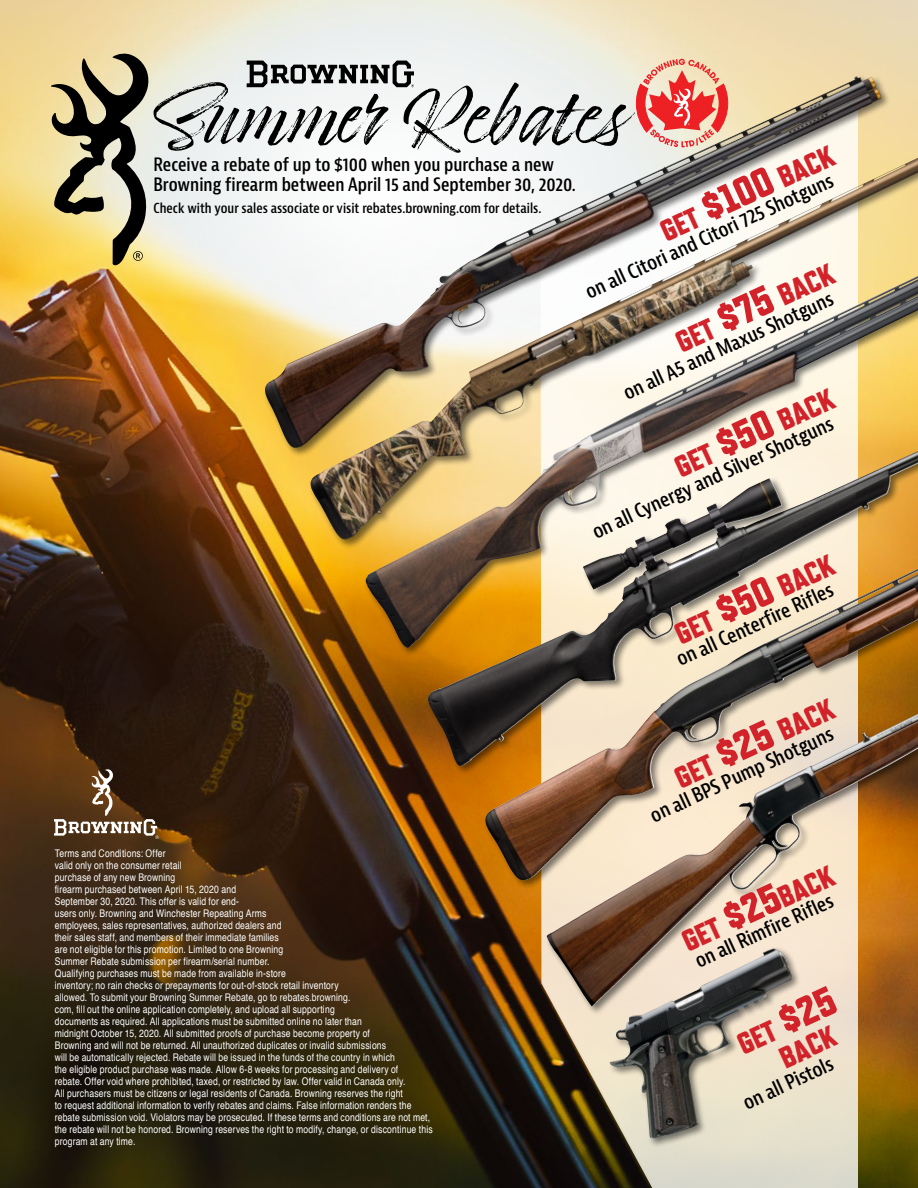
<style>
.page{position:relative;width:918px;height:1188px;background:#fff}
.page>*{position:absolute;margin:0;border:0;box-sizing:border-box;transform-origin:0 0}
.t1{font:75px "Timberline";color:#000}
.t2{font:800 30px/30.2px "Refrigerator Deluxe";color:#d2232a;text-align:center}
.t3{font:600 condensed 19.5px "Bernina Sans";color:#000}
.t4{font:600 condensed 18px/19.5px "Bernina Sans";color:#000}
.t5{font:600 condensed 13.5px "Bernina Sans";color:#000}
.t6{font:condensed 10.5px/12px "Helvetica";letter-spacing:.015em;color:#fff}
.s1{font-size:40.5px}
</style>
<div class="page">
<img style="left:0;top:398px;width:918px;height:790px">
<svg style="left:0;top:0;width:918px;height:398px"></svg>
<svg style="left:541px;top:890px;width:317px;height:298px"></svg>
<img style="left:365px;top:549px;width:61px;height:99px">
<img style="left:428px;top:549px;width:55px;height:187px">
<div style="left:309px;top:147px;width:609px;height:402px;background:#000;opacity:.5"></div>
<img style="left:310px;top:458px;width:272px;height:82px">
<div style="left:607px;top:946px;width:195px;height:202px;background:#000;opacity:.5"></div>
<img style="left:609px;top:1016px;width:186px;height:123px">
<svg style="left:54px;top:769px;width:104px;height:70px"></svg>
<svg style="left:51px;top:54px;width:97px;height:211px"></svg>
<div style="left:483px;top:466px;width:435px;height:424px;background:#000;opacity:.5"></div>
<img style="left:485px;top:576px;width:419px;height:304px">
<div style="left:544px;top:603px;width:374px;height:413px;background:#000;opacity:.5"></div>
<img style="left:547px;top:714px;width:371px;height:292px">
<div style="left:263px;top:74px;width:628px;height:384px;background:#000;opacity:.5"></div>
<img style="left:262px;top:77px;width:593px;height:372px">
<svg style="left:636px;top:59px;width:92px;height:88px"></svg>
<svg style="left:247px;top:61px;width:167px;height:26px"></svg>
<h1 class="t1" style="left:152px;top:73px;width:486px">Summer Rebates</h1>
<h2 class="t2" style="left:656px;top:219px;width:189px;rotate:-25deg">GET <span class="s1">$100</span> BACK</h2>
<h3 class="t4" style="left:154px;top:155px;width:424px">Receive a rebate of up to $100 when you purchase a new<br>Browning firearm between April 15 and September 30, 2020.</h3>
<p class="t5" style="left:154px;top:200px;width:389px">Check with your sales associate or visit rebates.browning.com for details.</p>
<h3 class="t3" style="left:582px;top:282px;width:272px;rotate:-25deg">on all Citori and Citori 725 Shotguns</h3>
<h2 class="t2" style="left:671px;top:330px;width:172px;rotate:-25deg">GET <span class="s1">$75</span> BACK</h2>
<h3 class="t3" style="left:620px;top:383px;width:230px;rotate:-25deg">on all A5 and Maxus Shotguns</h3>
<h2 class="t2" style="left:670px;top:455px;width:173px;rotate:-25deg">GET <span class="s1">$50</span> BACK</h2>
<h3 class="t3" style="left:589px;top:522px;width:264px;rotate:-25deg">on all Cynergy and Silver Shotguns</h3>
<h2 class="t2" style="left:670px;top:622px;width:173px;rotate:-25deg">GET <span class="s1">$50</span> BACK</h2>
<h3 class="t3" style="left:673px;top:650px;width:172px;rotate:-25deg">on all Centerfire Rifles</h3>
<p class="t6" style="left:55px;top:847px;width:379px">Terms and Conditions: Offer<br>valid only on the consumer retail<br>purchase of any new Browning<br>firearm purchased between April 15, 2020 and<br>September 30, 2020. This offer is valid for end-<br>users only. Browning and Winchester Repeating Arms<br>employees, sales representatives, authorized dealers and<br>their sales staff, and members of their immediate families<br>are not eligible for this promotion. Limited to one Browning<br>Summer Rebate submission per firearm/serial number.<br>Qualifying purchases must be made from available in-store<br>inventory; no rain checks or prepayments for out-of-stock retail inventory<br>allowed. To submit your Browning Summer Rebate, go to rebates.browning.<br>com, fill out the online application completely, and upload all supporting<br>documents as required. All applications must be submitted online no later than<br>midnight October 15, 2020. All submitted proofs of purchase become property of<br>Browning and will not be returned. All unauthorized duplicates or invalid submissions<br>will be automatically rejected. Rebate will be issued in the funds of the country in which<br>the eligible product purchase was made. Allow 6-8 weeks for processing and delivery of<br>rebate. Offer void where prohibited, taxed, or restricted by law. Offer valid in Canada only.<br>All purchasers must be citizens or legal residents of Canada. Browning reserves the right<br>to request additional information to verify rebates and claims. False information renders the rebate submission void. Violators may be prosecuted. If these terms and conditions are not met, the rebate will not be honored. Browning reserves the right to modify, change, or discontinue this program at any time.</p>
<h2 class="t2" style="left:670px;top:766px;width:173px;rotate:-25deg">GET <span class="s1">$25</span> BACK</h2>
<h3 class="t3" style="left:646px;top:806px;width:201px;rotate:-25deg">on all BPS Pump Shotguns</h3>
<h2 class="t2" style="left:678px;top:929px;width:165px;rotate:-25deg">GET <span class="s1">$25</span>BACK</h2>
<h3 class="t3" style="left:691px;top:952px;width:151px;rotate:-25deg">on all Rimfire Rifles</h3>
<h2 class="t2" style="left:733px;top:1032px;width:107px;rotate:-25deg">GET <span class="s1">$25<br></span>BACK</h2>
<h3 class="t3" style="left:739px;top:1093px;width:98px;rotate:-25deg">on all Pistols</h3>
</div>
